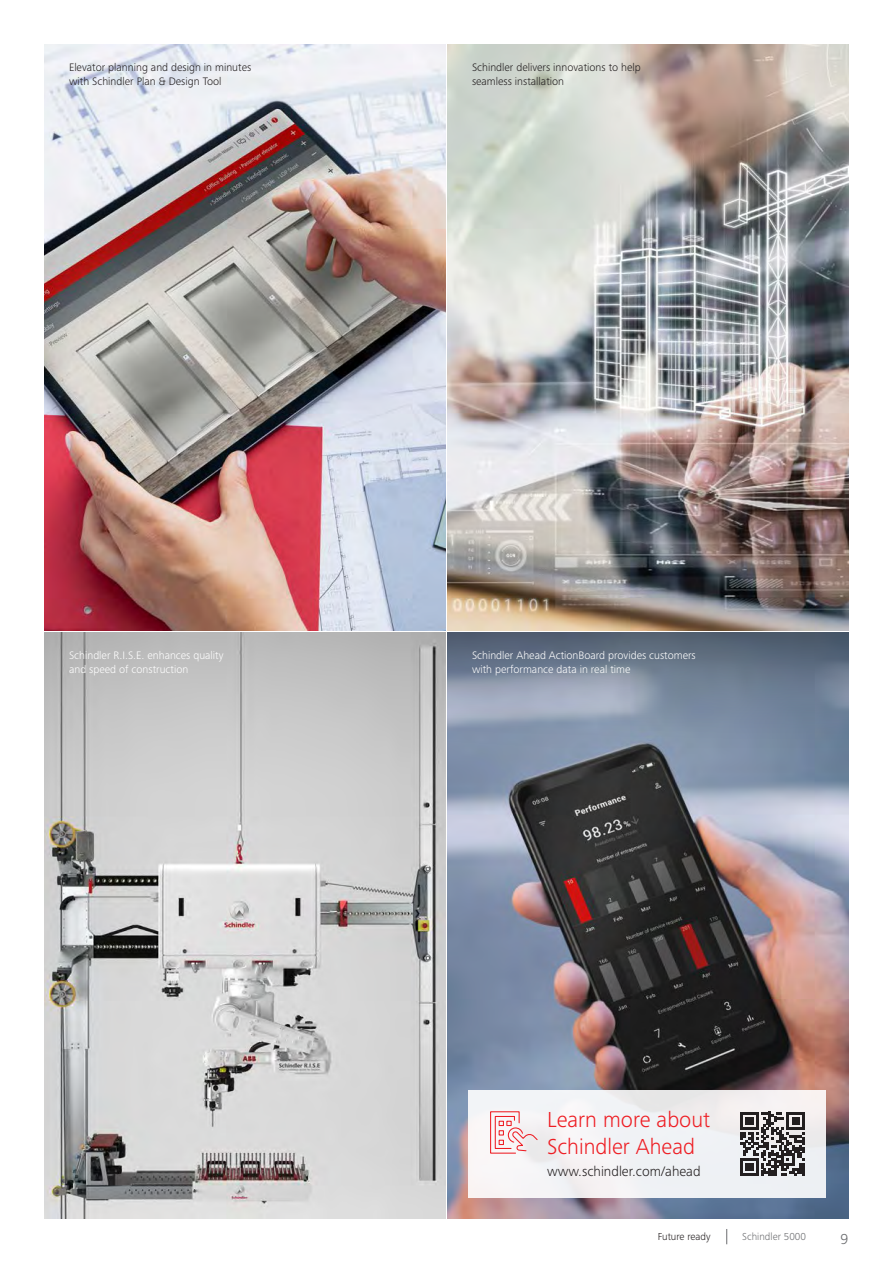
<style>
.page{position:relative;width:893px;height:1263px;background:#fff}
.page>*{position:absolute;margin:0;border:0;box-sizing:border-box;transform-origin:0 0}
.t1{font:300 22.5px "Frutiger Next LTW1 G";color:#ee1d23}
.t2{font:300 15px "Frutiger Next LTW1 G";color:#6c6d70}
.t3{font:300 14.25px "Frutiger Next LTW1 G";color:#231f20}
.t4{font:300 11.25px "Frutiger Next LTW1 G";color:#fff}
.t5{font:300 11.25px "Frutiger Next LTW1 G";color:#231f20}
.t6{font:300 10.5px "Frutiger Next LTW1 G";color:#6c6d70}
.t7{font:300 10.5px "Frutiger Next LTW1 G";color:#231f20}
</style>
<div class="page">
<img style="left:448px;top:749px;width:400px;height:470px">
<img style="left:45px;top:45px;width:400px;height:585px">
<div style="left:469px;top:1090px;width:357px;height:107px;background:#f1f2f5"></div>
<svg style="left:740px;top:1112px;width:65px;height:64px"></svg>
<svg style="left:490px;top:1111px;width:49px;height:43px"></svg>
<img style="left:45px;top:632px;width:400px;height:586px">
<img style="left:448px;top:45px;width:400px;height:585px">
<svg style="left:448px;top:632px;width:400px;height:117px;background:#76859a"></svg>
<svg style="left:726px;top:1229px;width:1px;height:15px"></svg>
<p class="t5" style="left:69px;top:61px;width:184px">Elevator planning and design in minutes</p>
<p class="t5" style="left:472px;top:61px;width:170px">Schindler delivers innovations to help</p>
<p class="t5" style="left:69px;top:75px;width:154px">with Schindler Plan &amp; Design Tool</p>
<p class="t5" style="left:472px;top:75px;width:94px">seamless installation</p>
<p class="t4" style="left:69px;top:649px;width:156px">Schindler R.I.S.E. enhances quality</p>
<p class="t4" style="left:472px;top:649px;width:225px">Schindler Ahead ActionBoard provides customers</p>
<p class="t4" style="left:69px;top:663px;width:121px">and speed of construction</p>
<p class="t4" style="left:472px;top:663px;width:160px">with performance data in real time</p>
<p class="t1" style="left:547px;top:1107px;width:165px">Learn more about</p>
<p class="t1" style="left:547px;top:1134px;width:149px">Schindler Ahead</p>
<p class="t3" style="left:547px;top:1163px;width:155px">www.schindler.com/ahead</p>
<p class="t7" style="left:658px;top:1231px;width:54px">Future ready</p>
<p class="t6" style="left:742px;top:1231px;width:65px">Schindler 5000</p>
<h2 class="t2" style="left:840px;top:1230px;width:9px">9</h2>
</div>
